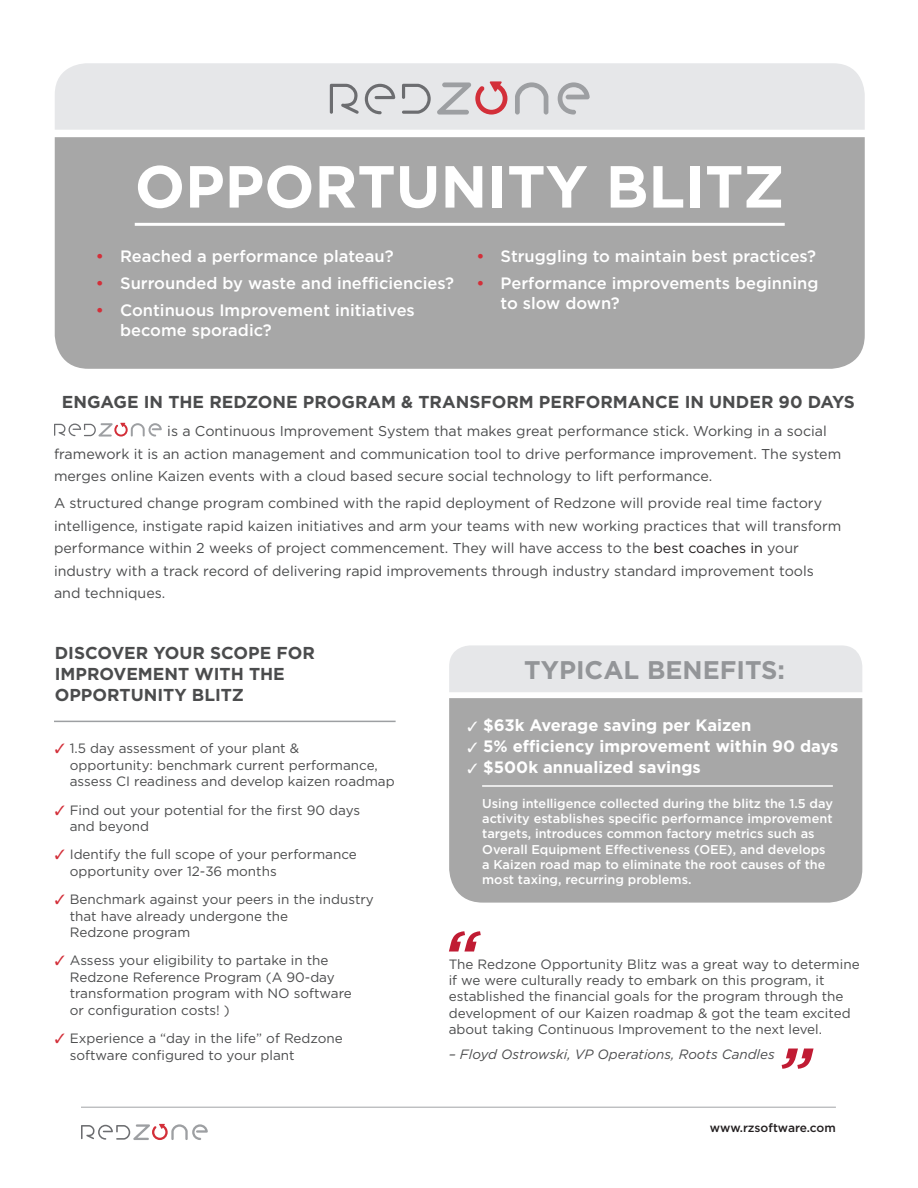
<style>
.page{position:relative;width:918px;height:1188px;background:#fff}
.page>*{position:absolute;margin:0;border:0;box-sizing:border-box;transform-origin:0 0}
.t1{font:700 59.25px "Gotham";color:#fff}
.t2{font:700 25.5px "Gotham";color:#939598}
.t3{font:700 17.25px/20.9px "Gotham";color:#4b4c4d}
.t4{font:500 16.5px/27px "Gotham";color:#fff}
.t5{font:700 16.5px/21px "Gotham";color:#fff}
.t6{font:14.25px/22.5px "Gotham";color:#4b4c4d}
.t7{font:13.5px/16.2px "Gotham";color:#4b4c4d}
.t8{font:italic 13.5px "Gotham";color:#4b4c4d}
.t9{font:500 12.75px/15.3px "Gotham";color:#fff}
.t10{font:500 12px "Gotham";color:#231f20}
.s1{color:#231f20}
</style>
<div class="page">
<div style="left:449px;top:645px;width:413px;height:47px;background:#e6e7e9"></div>
<div style="left:449px;top:698px;width:413px;height:205px;background:#a7a7a7"></div>
<hr style="left:54px;top:721px;width:342px;height:1px;background:#9d9fa2">
<hr style="left:482px;top:785px;width:351px;height:2px;background:#fff">
<svg style="left:449px;top:931px;width:32px;height:21px"></svg>
<svg style="left:782px;top:1049px;width:32px;height:20px"></svg>
<svg style="left:54px;top:423px;width:108px;height:14px"></svg>
<div style="left:55px;top:137px;width:810px;height:232px;background:#a7a7a7"></div>
<div style="left:55px;top:63px;width:810px;height:67px;background:#e6e7e9"></div>
<hr style="left:135px;top:223px;width:650px;height:3px;background:#fff">
<svg style="left:402px;top:84px;width:29px;height:30px"></svg>
<svg style="left:515px;top:82px;width:33px;height:33px"></svg>
<svg style="left:558px;top:82px;width:32px;height:33px"></svg>
<svg style="left:437px;top:81px;width:70px;height:34px;background:#d5babe"></svg>
<svg style="left:365px;top:84px;width:30px;height:30px"></svg>
<svg style="left:330px;top:84px;width:29px;height:30px"></svg>
<hr style="left:81px;top:1107px;width:755px;height:1px;background:#a1a3a6">
<svg style="left:81px;top:1124px;width:127px;height:16px"></svg>
<svg style="left:468px;top:721px;width:9px;height:10px"></svg>
<svg style="left:468px;top:742px;width:9px;height:10px"></svg>
<svg style="left:468px;top:763px;width:9px;height:10px"></svg>
<svg style="left:98px;top:254px;width:4px;height:4px"></svg>
<svg style="left:98px;top:281px;width:4px;height:4px"></svg>
<svg style="left:98px;top:308px;width:4px;height:4px"></svg>
<svg style="left:478px;top:254px;width:5px;height:4px"></svg>
<svg style="left:478px;top:281px;width:5px;height:4px"></svg>
<h1 class="t1" style="left:135px;top:147px;width:651px">OPPORTUNITY BLITZ</h1>
<p class="t4" style="left:120px;top:242px;width:335px">Reached a performance plateau?<br>Surrounded by waste and inefficiencies?<br>Continuous Improvement initiatives</p>
<p class="t4" style="left:120px;top:316px;width:153px">become sporadic?</p>
<p class="t4" style="left:501px;top:242px;width:319px">Struggling to maintain best practices?<br>Performance improvements beginning</p>
<p class="t4" style="left:501px;top:289px;width:121px">to slow down?</p>
<p class="t3" style="left:62px;top:391px;width:795px">ENGAGE IN THE REDZONE PROGRAM &amp; TRANSFORM PERFORMANCE IN UNDER 90 DAYS</p>
<p class="t6" style="left:54px;top:420px;width:789px;text-indent:113px">is a Continuous Improvement System that makes great performance stick. Working in a social framework it is an action management and communication tool to drive performance improvement. The system merges online Kaizen events with a cloud based secure social technology to lift performance.</p>
<p class="t6" style="left:54px;top:492px;width:789px">A structured change program combined with the rapid deployment of Redzone will provide real time factory intelligence, instigate rapid kaizen initiatives and arm your teams with new working practices that will transform performance within 2 weeks of project commencement. They will have access to the <span class="s1">best coaches in</span> your industry with a track record of delivering rapid improvements through industry standard improvement tools and techniques.</p>
<p class="t3" style="left:55px;top:643px;width:262px">DISCOVER YOUR SCOPE FOR<br>IMPROVEMENT WITH THE<br>OPPORTUNITY BLITZ</p>
<p class="t7" style="left:70px;top:740px;width:327px">1.5 day assessment of your plant &amp;<br>opportunity: benchmark current performance, assess CI readiness and develop kaizen roadmap</p>
<p class="t7" style="left:70px;top:802px;width:292px">Find out your potential for the first 90 days and beyond</p>
<p class="t7" style="left:70px;top:846px;width:289px">Identify the full scope of your performance opportunity over 12-36 months</p>
<p class="t7" style="left:70px;top:891px;width:306px">Benchmark against your peers in the industry that have already undergone the<br>Redzone program</p>
<p class="t7" style="left:70px;top:952px;width:284px">Assess your eligibility to partake in the Redzone Reference Program (A 90-day transformation program with NO software or configuration costs! )</p>
<p class="t7" style="left:70px;top:1030px;width:275px">Experience a “day in the life” of Redzone software configured to your plant</p>
<h2 class="t2" style="left:524px;top:653px;width:262px">TYPICAL BENEFITS:</h2>
<p class="t5" style="left:483px;top:714px;width:357px">$63k Average saving per Kaizen<br>5% efficiency improvement within 90 days $500k annualized savings</p>
<p class="t9" style="left:482px;top:795px;width:352px">Using intelligence collected during the blitz the 1.5 day activity establishes specific performance improvement targets, introduces common factory metrics such as Overall Equipment Effectiveness (OEE), and develops a Kaizen road map to eliminate the root causes of the most taxing, recurring problems.</p>
<p class="t7" style="left:449px;top:956px;width:412px">The Redzone Opportunity Blitz was a great way to determine if we were culturally ready to embark on this program, it established the financial goals for the program through the development of our Kaizen roadmap &amp; got the team excited about taking Continuous Improvement to the next level.</p>
<p class="t8" style="left:449px;top:1045px;width:328px">– Floyd Ostrowski, VP Operations, Roots Candles</p>
<p class="t10" style="left:710px;top:1120px;width:127px">www.rzsoftware.com</p>
</div>
